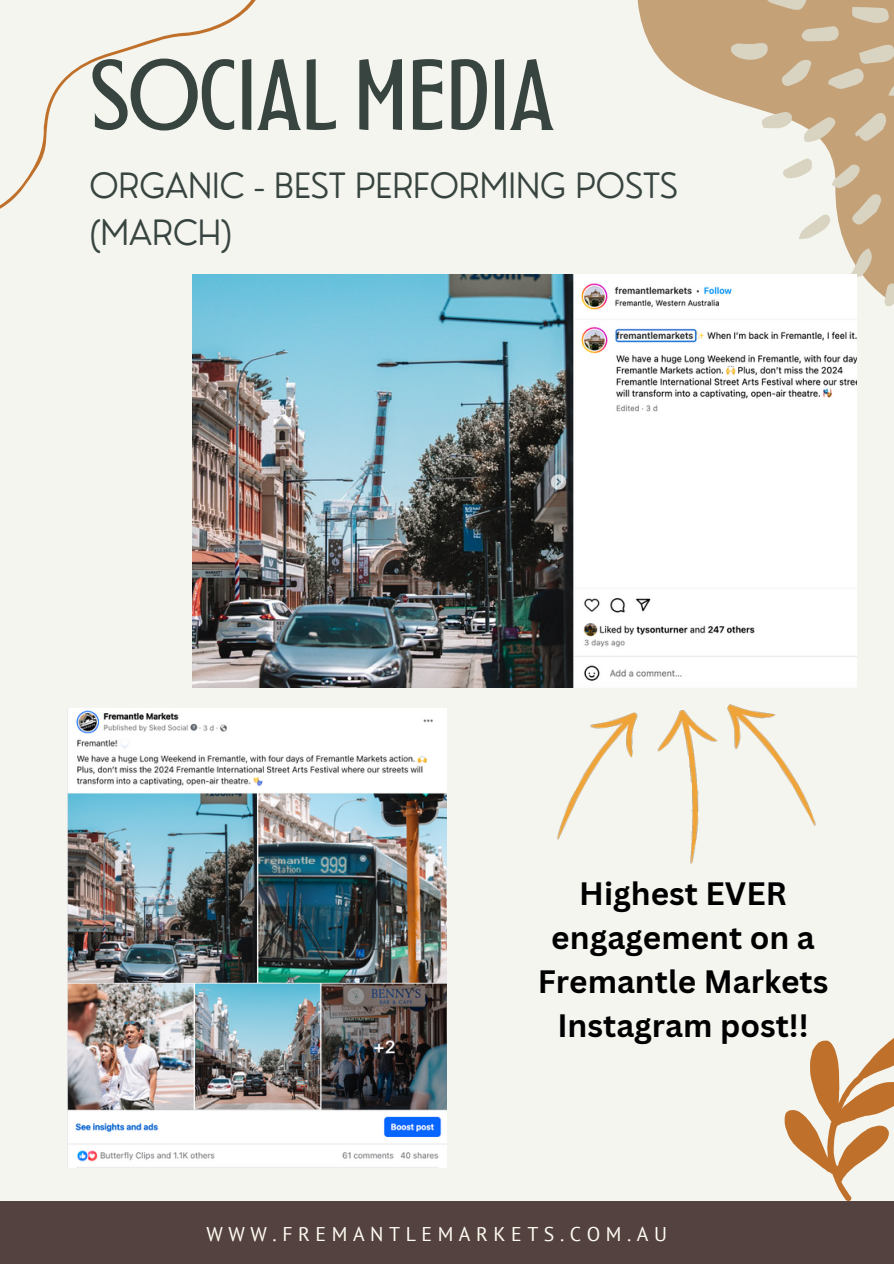
<style>
.page{position:relative;width:894px;height:1264px;background:#fff}
.page>*{position:absolute;margin:0;border:0;box-sizing:border-box;transform-origin:0 0}
.t1{font:81px "Montagna LTD";color:#374440}
.t2{font:300 34.05px/47.2px "Nourd";color:#374440}
.t3{font:700 31.5px/44px "Canva Sans";color:#000;text-align:center}
.t4{font:19.8px "PT Sans";letter-spacing:.28em;color:#fffdf1}
</style>
<div class="page">
<div style="left:0;top:0;width:893px;height:1263px;background:#f5f5ef"></div>
<div style="left:0;top:1201px;width:893px;height:62px;background:#544241"></div>
<svg style="left:637px;top:0;width:256px;height:317px"></svg>
<svg style="left:893px;top:129px;width:1px;height:41px"></svg>
<svg style="left:854px;top:111px;width:33px;height:32px"></svg>
<svg style="left:729px;top:0;width:164px;height:101px;background:#c8aa85"></svg>
<svg style="left:803px;top:116px;width:33px;height:28px"></svg>
<svg style="left:760px;top:111px;width:32px;height:18px"></svg>
<svg style="left:782px;top:158px;width:99px;height:82px"></svg>
<svg style="left:850px;top:247px;width:21px;height:31px"></svg>
<svg style="left:884px;top:283px;width:9px;height:23px"></svg>
<svg style="left:784px;top:1038px;width:109px;height:163px"></svg>
<svg style="left:0;top:0;width:256px;height:209px"></svg>
<img style="left:192px;top:274px;width:664px;height:413px">
<img style="left:67px;top:708px;width:379px;height:459px">
<img style="left:548px;top:687px;width:269px;height:177px">
<p class="t1" style="left:89px;top:59px;width:466px">SOCIAL MEDIA</p>
<p class="t2" style="left:89px;top:161px;width:590px">ORGANIC - BEST PERFORMING POSTS (MARCH)</p>
<p class="t3" style="left:537px;top:871px;width:292px">Highest EVER engagement on a<br>Fremantle Markets<br>Instagram post!!</p>
<h2 class="t4" style="left:206px;top:1221px;width:462px">WWW.FREMANTLEMARKETS.COM.AU</h2>
</div>
